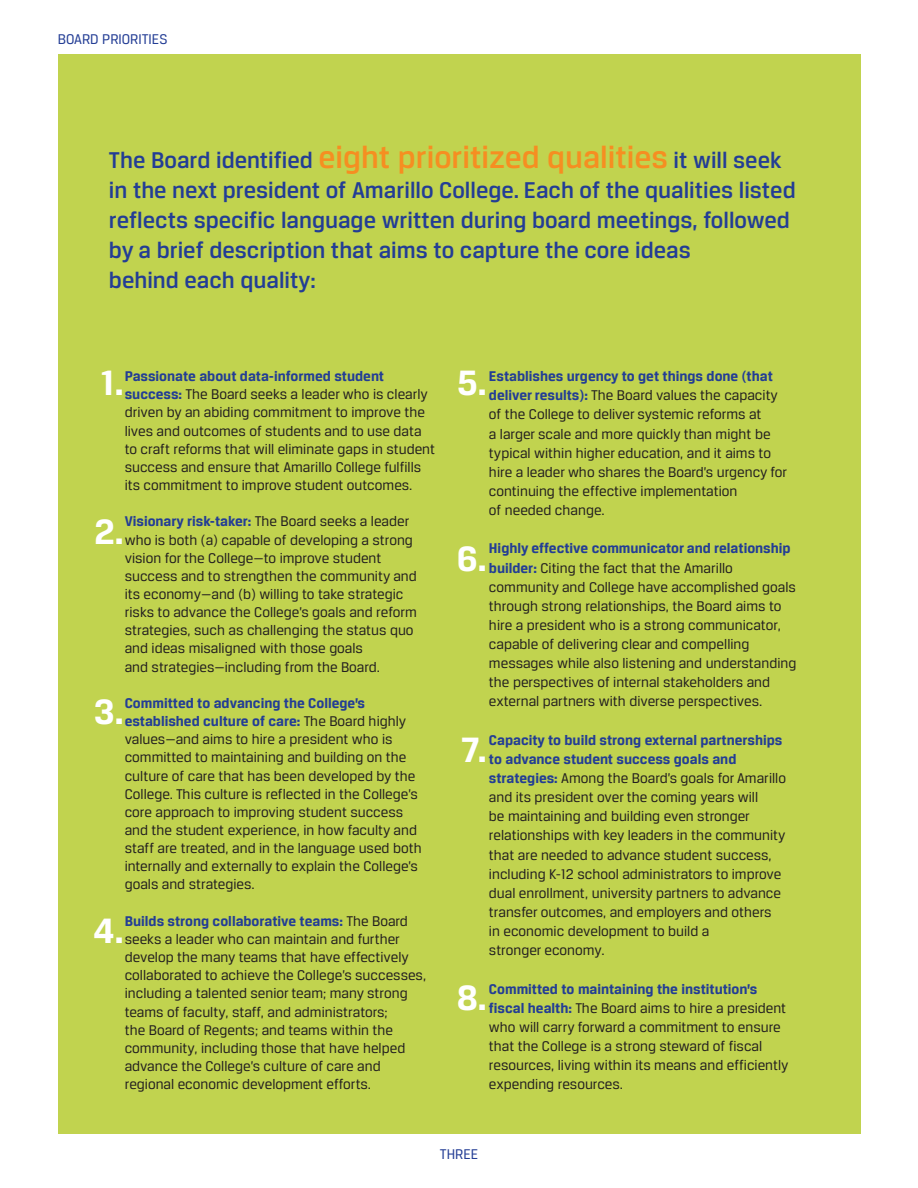
<style>
.page{position:relative;width:918px;height:1188px;background:#fff}
.page>*{position:absolute;margin:0;border:0;box-sizing:border-box;transform-origin:0 0}
.t1{font:700 37.5px "Breuer Text";color:#fff}
.t2{font:500 24.3px/30px "Breuer Text";color:#233d95}
.t3{font:15px/18.1px "Breuer Text";color:#231f20}
.t4{font:15px "Breuer Text";color:#233d95}
.s1{font-size:33.3px;color:#f68e21}
.s2{font-weight:700;color:#233d95}
</style>
<div class="page">
<div style="left:58px;top:54px;width:802px;height:9px;background:#c1d34f"></div>
<div style="left:58px;top:55px;width:802px;height:1079px;background:#c1d34f"></div>
<p class="t4" style="left:58px;top:31px;width:111px">BOARD PRIORITIES</p>
<p class="t2" style="left:109px;top:144px;width:688px">The Board identified <span class="s1">eight prioritized qualities</span> it will seek in the next president of Amarillo College. Each of the qualities listed reflects specific language written during board meetings, followed by a brief description that aims to capture the core ideas<br>behind each quality:</p>
<p class="t3" style="left:125px;top:367px;width:312px"><span class="s2">Passionate about data-informed student success:</span> The Board seeks a leader who is clearly driven by an abiding commitment to improve the lives and outcomes of students and to use data to craft reforms that will eliminate gaps in student success and ensure that Amarillo College fulfills its commitment to improve student outcomes.</p>
<p class="t3" style="left:125px;top:512px;width:294px"><span class="s2">Visionary risk-taker:</span> The Board seeks a leader who is both (a) capable of developing a strong vision for the College—to improve student success and to strengthen the community and its economy—and (b) willing to take strategic risks to advance the College’s goals and reform strategies, such as challenging the status quo and ideas misaligned with those goals<br>and strategies—including from the Board.</p>
<p class="t3" style="left:125px;top:694px;width:299px"><span class="s2">Committed to advancing the College’s established culture of care:</span> The Board highly values—and aims to hire a president who is committed to maintaining and building on the culture of care that has been developed by the College. This culture is reflected in the College’s core approach to improving student success and the student experience, in how faculty and staff are treated, and in the language used both internally and externally to explain the College’s goals and strategies.</p>
<p class="t3" style="left:125px;top:912px;width:303px"><span class="s2">Builds strong collaborative teams:</span> The Board seeks a leader who can maintain and further develop the many teams that have effectively collaborated to achieve the College’s successes, including a talented senior team; many strong teams of faculty, staff, and administrators;<br>the Board of Regents; and teams within the community, including those that have helped advance the College’s culture of care and regional economic development efforts.</p>
<p class="t1" style="left:100px;top:362px;width:25px">1.</p>
<p class="t1" style="left:94px;top:510px;width:31px">2.</p>
<p class="t1" style="left:94px;top:690px;width:31px">3.</p>
<p class="t1" style="left:94px;top:909px;width:31px">4.</p>
<p class="t3" style="left:489px;top:366px;width:300px;line-height:19.2px"><span class="s2">Establishes urgency to get things done (that deliver results):</span> The Board values the capacity of the College to deliver systemic reforms at<br>a larger scale and more quickly than might be typical within higher education, and it aims to hire a leader who shares the Board’s urgency for continuing the effective implementation<br>of needed change.</p>
<p class="t3" style="left:489px;top:539px;width:309px;line-height:19.2px"><span class="s2">Highly effective communicator and relationship builder:</span> Citing the fact that the Amarillo community and College have accomplished goals through strong relationships, the Board aims to hire a president who is a strong communicator, capable of delivering clear and compelling messages while also listening and understanding the perspectives of internal stakeholders and external partners with diverse perspectives.</p>
<p class="t3" style="left:489px;top:730px;width:299px;line-height:19.2px"><span class="s2">Capacity to build strong external partnerships to advance student success goals and strategies:</span> Among the Board’s goals for Amarillo and its president over the coming years will<br>be maintaining and building even stronger relationships with key leaders in the community that are needed to advance student success, including K-12 school administrators to improve dual enrollment, university partners to advance transfer outcomes, and employers and others in economic development to build a<br>stronger economy.</p>
<p class="t3" style="left:489px;top:979px;width:301px;line-height:19.2px"><span class="s2">Committed to maintaining the institution’s fiscal health:</span> The Board aims to hire a president who will carry forward a commitment to ensure that the College is a strong steward of fiscal resources, living within its means and efficiently expending resources.</p>
<p class="t1" style="left:458px;top:362px;width:31px">5.</p>
<p class="t1" style="left:457px;top:537px;width:31px">6.</p>
<p class="t1" style="left:462px;top:729px;width:27px">7.</p>
<p class="t1" style="left:457px;top:976px;width:31px">8.</p>
<p class="t4" style="left:440px;top:1146px;width:40px">THREE</p>
</div>
